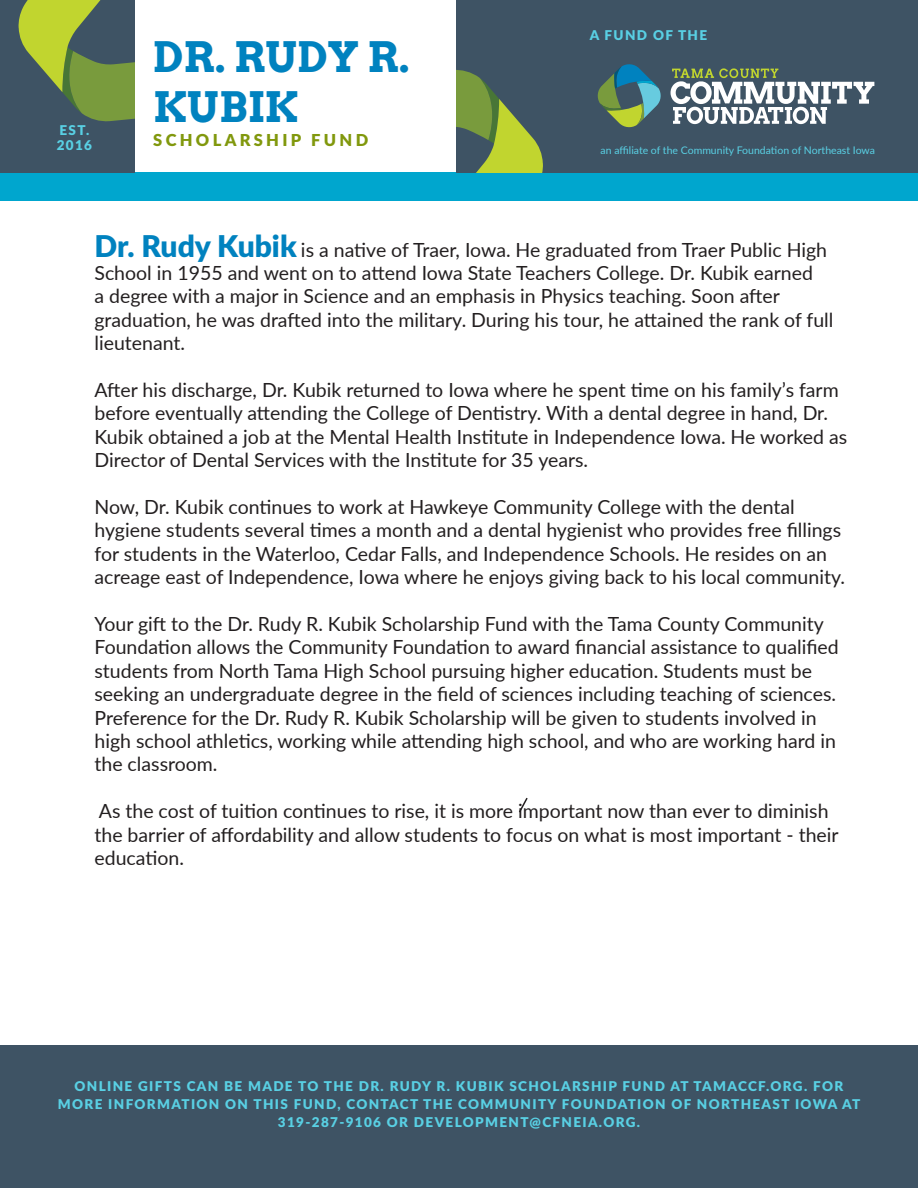
<style>
.page{position:relative;width:918px;height:1188px;background:#fff}
.page>*{position:absolute;margin:0;border:0;box-sizing:border-box;transform-origin:0 0}
.Headline_Caps_-_Arvo{font:700 42px/50.4px "Arvo";color:#0082bf}
.t1{font:19.5px/23.4px "Lato";color:#231f20}
.Subhead_-_Lato_-_Whi{font:900 16.5px "Lato";letter-spacing:.2em;color:#81980d}
.Subhead_-_Lato_-_Whi-2{font:900 13.5px/18px "Lato";letter-spacing:.1em;color:#59d0e4}
.Subhead_-_Lato_-_Whi-3{font:10.5px "Lato";color:#59d0e4}
.s1{font-weight:900;font-size:30px;color:#0082bf}
</style>
<div class="page">
<div style="left:0;top:172px;width:918px;height:29px;background:#00a6ce"></div>
<div style="left:456px;top:0;width:462px;height:172px;background:#3e5364"></div>
<svg style="left:456px;top:70px;width:87px;height:102px"></svg>
<div style="left:0;top:0;width:134px;height:172px;background:#3e5364"></div>
<svg style="left:597px;top:64px;width:64px;height:64px"></svg>
<svg style="left:671px;top:68px;width:203px;height:56px"></svg>
<svg style="left:18px;top:1px;width:116px;height:121px"></svg>
<div style="left:0;top:1045px;width:918px;height:143px;background:#3e5364"></div>
<svg style="left:519px;top:797px;width:9px;height:16px"></svg>
<p class="Subhead_-_Lato_-_Whi-2" style="left:57px;top:122px;width:37px;line-height:15px">EST.<br>2016</p>
<p class="Headline_Caps_-_Arvo" style="left:153px;top:31px;width:258px">DR. RUDY R.<br>KUBIK</p>
<p class="Subhead_-_Lato_-_Whi" style="left:153px;top:128px;width:216px">SCHOLARSHIP FUND</p>
<p class="Subhead_-_Lato_-_Whi-2" style="left:590px;top:26px;width:119px">A FUND OF THE</p>
<p class="Subhead_-_Lato_-_Whi-3" style="left:601px;top:143px;width:276px">an affiliate of the Community Foundation of Northeast Iowa</p>
<p class="t1" style="left:94px;top:237px;width:741px"><span class="s1">Dr. Rudy Kubik</span> is a native of Traer, Iowa. He graduated from Traer Public High School in 1955 and went on to attend Iowa State Teachers College. Dr. Kubik earned<br>a degree with a major in Science and an emphasis in Physics teaching. Soon after graduation, he was drafted into the military. During his tour, he attained the rank of full lieutenant.</p>
<p class="t1" style="left:94px;top:377px;width:754px">After his discharge, Dr. Kubik returned to Iowa where he spent time on his family’s farm before eventually attending the College of Dentistry. With a dental degree in hand, Dr.<br>Kubik obtained a job at the Mental Health Institute in Independence Iowa. He worked as Director of Dental Services with the Institute for 35 years.</p>
<p class="t1" style="left:94px;top:494px;width:752px">Now, Dr. Kubik continues to work at Hawkeye Community College with the dental hygiene students several times a month and a dental hygienist who provides free fillings for students in the Waterloo, Cedar Falls, and Independence Schools. He resides on an acreage east of Independence, Iowa where he enjoys giving back to his local community.</p>
<p class="t1" style="left:94px;top:611px;width:746px">Your gift to the Dr. Rudy R. Kubik Scholarship Fund with the Tama County Community Foundation allows the Community Foundation to award financial assistance to qualified students from North Tama High School pursuing higher education. Students must be seeking an undergraduate degree in the field of sciences including teaching of sciences.<br>Preference for the Dr. Rudy R. Kubik Scholarship will be given to students involved in high school athletics, working while attending high school, and who are working hard in the classroom.</p>
<p class="t1" style="left:94px;top:799px;width:746px">As the cost of tuition continues to rise, it is more important now than ever to diminish the barrier of affordability and allow students to focus on what is most important - their education.</p>
<p class="Subhead_-_Lato_-_Whi-2" style="left:58px;top:1077px;width:804px;text-align:center">ONLINE GIFTS CAN BE MADE TO THE DR. RUDY R. KUBIK SCHOLARSHIP FUND AT TAMACCF.ORG. FOR<br>MORE INFORMATION ON THIS FUND, CONTACT THE COMMUNITY FOUNDATION OF NORTHEAST IOWA AT<br>319-287-9106 OR DEVELOPMENT@CFNEIA.ORG.</p>
</div>
